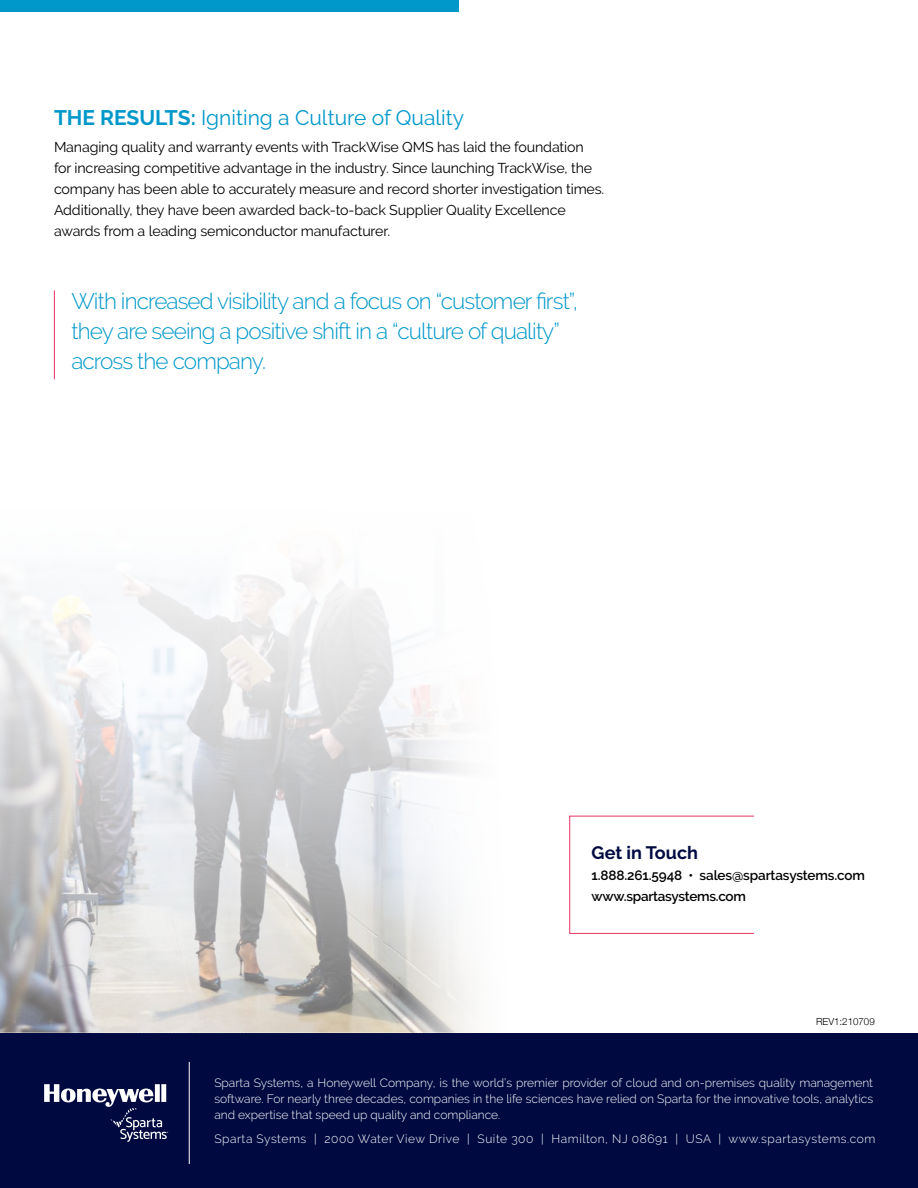
<style>
.page{position:relative;width:918px;height:1188px;background:#fff}
.page>*{position:absolute;margin:0;border:0;box-sizing:border-box;transform-origin:0 0}
.Callout{font:300 22.5px/30px "Raleway";letter-spacing:-.04em;color:#0098ca}
.t1{font:21px "Raleway";color:#0098ca}
.t2{font:700 18px "Raleway";color:#000a41}
.Bodycopy{font:14.25px/21px "Raleway";letter-spacing:-.01em;color:#000}
.t3{font:600 13.5px "Raleway";letter-spacing:-.01em;color:#000}
.t4{font:300 12px/15.8px "Raleway";letter-spacing:.03em;color:#fff;text-align:justify}
.Bodycopy-2{font:300 9.75px "Helvetica Neue";color:#000}
.s1{font-weight:700}
</style>
<div class="page">
<div style="left:0;top:1033px;width:918px;height:155px;background:#000a41"></div>
<svg style="left:44px;top:1084px;width:124px;height:58px"></svg>
<hr style="left:189px;top:1062px;width:1px;height:102px;background:#fff">
<div style="left:0;top:0;width:459px;height:12px;background:#0098ca"></div>
<img style="left:0;top:563px;width:474px;height:470px">
<svg style="left:569px;top:816px;width:185px;height:118px"></svg>
<hr style="left:54px;top:290px;width:1px;height:89px;background:#e63562">
<h2 class="t1" style="left:54px;top:105px;width:412px"><span class="s1">THE RESULTS:</span> Igniting a Culture of Quality</h2>
<p class="Bodycopy" style="left:54px;top:136px;width:552px">Managing quality and warranty events with TrackWise QMS has laid the foundation for increasing competitive advantage in the industry. Since launching TrackWise, the company has been able to accurately measure and record shorter investigation times.</p>
<p class="Bodycopy" style="left:54px;top:199px;width:513px">Additionally, they have been awarded back-to-back Supplier Quality Excellence awards from a leading semiconductor manufacturer.</p>
<p class="Callout" style="left:71px;top:286px;width:508px">With increased visibility and a focus on “customer first”, they are seeing a positive shift in a “culture of quality” across the company.</p>
<p class="t2" style="left:592px;top:842px;width:108px">Get in Touch</p>
<p class="t3" style="left:592px;top:867px;width:275px">1.888.261.5948 • sales@spartasystems.com</p>
<p class="t3" style="left:592px;top:888px;width:156px">www.spartasystems.com</p>
<p class="Bodycopy-2" style="left:816px;top:1014px;width:60px">REV1:210709</p>
<p class="t4" style="left:214px;top:1075px;width:660px">Sparta Systems, a Honeywell Company, is the world’s premier provider of cloud and on-premises quality management software. For nearly three decades, companies in the life sciences have relied on Sparta for the innovative tools, analytics and expertise that speed up quality and compliance.</p>
<p class="t4" style="left:214px;top:1131px;width:663px">Sparta Systems | 2000 Water View Drive | Suite 300 | Hamilton, NJ 08691 | USA | www.spartasystems.com</p>
</div>
